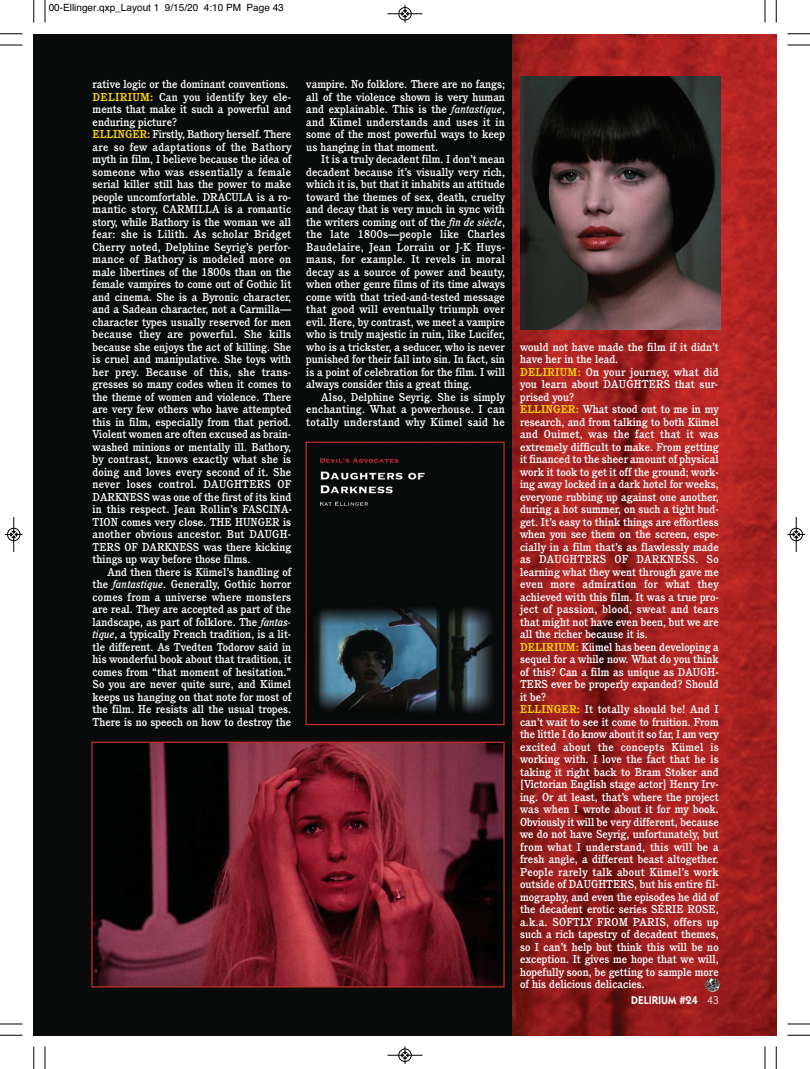
<style>
.page{position:relative;width:810px;height:1069px;background:#fff}
.page>*{position:absolute;margin:0;border:0;box-sizing:border-box;transform-origin:0 0}
.t1{font:500 11.25px/12.5px "Cushing";color:#fff;text-align:justify}
.t2{font:600 11.25px "Itc Kabel";color:#fff}
.t3{font:10px "Helvetica";color:#000}
.s1{font-weight:700;color:#f6d00d}
.s2{font-style:italic}
.s3{font-weight:400}
</style>
<div class="page">
<div style="left:34px;top:35px;width:478px;height:1000px;background:#090b0b"></div>
<img style="left:512px;top:35px;width:264px;height:1000px">
<img style="left:93px;top:743px;width:410px;height:242px">
<div style="left:91px;top:741px;width:414px;height:246px;border:1px solid #c03026"></div>
<img style="left:308px;top:443px;width:195px;height:280px">
<div style="left:306px;top:441px;width:199px;height:284px;border:1px solid #c03026"></div>
<img style="left:521px;top:77px;width:199px;height:252px">
<img style="left:705px;top:977px;width:15px;height:15px">
<svg style="left:45px;top:0;width:1px;height:22px"></svg>
<svg style="left:0;top:45px;width:22px;height:1px"></svg>
<svg style="left:765px;top:0;width:1px;height:22px"></svg>
<svg style="left:788px;top:45px;width:22px;height:1px"></svg>
<svg style="left:45px;top:1046px;width:1px;height:23px"></svg>
<svg style="left:0;top:1023px;width:22px;height:2px"></svg>
<svg style="left:765px;top:1046px;width:1px;height:23px"></svg>
<svg style="left:788px;top:1023px;width:22px;height:2px"></svg>
<svg style="left:33px;top:0;width:2px;height:22px"></svg>
<svg style="left:0;top:33px;width:22px;height:2px"></svg>
<svg style="left:776px;top:0;width:1px;height:22px"></svg>
<svg style="left:788px;top:33px;width:22px;height:2px"></svg>
<svg style="left:33px;top:1046px;width:2px;height:23px"></svg>
<svg style="left:0;top:1035px;width:22px;height:1px"></svg>
<svg style="left:776px;top:1046px;width:1px;height:23px"></svg>
<svg style="left:788px;top:1035px;width:22px;height:1px"></svg>
<div style="left:398px;top:7px;width:14px;height:13px;border:1px solid #fff;border-radius:50%"></div>
<hr style="left:388px;top:14px;width:34px;height:1px;background:#000">
<div style="left:399px;top:7px;width:12px;height:13px;border:1px solid #000;border-radius:50%"></div>
<svg style="left:402px;top:5px;width:6px;height:17px"></svg>
<div style="left:398px;top:1048px;width:14px;height:14px;border:1px solid #fff;border-radius:50%"></div>
<hr style="left:388px;top:1055px;width:34px;height:1px;background:#000">
<div style="left:399px;top:1049px;width:12px;height:12px;border:1px solid #000;border-radius:50%"></div>
<svg style="left:402px;top:1046px;width:6px;height:18px"></svg>
<hr style="left:14px;top:517px;width:1px;height:35px;background:#000">
<div style="left:7px;top:528px;width:13px;height:13px;border:1px solid #000;border-radius:50%"></div>
<svg style="left:5px;top:531px;width:17px;height:7px"></svg>
<hr style="left:796px;top:517px;width:1px;height:35px;background:#000">
<div style="left:790px;top:528px;width:13px;height:13px;border:1px solid #000;border-radius:50%"></div>
<svg style="left:788px;top:531px;width:17px;height:7px"></svg>
<p class="t3" style="left:49px;top:2px;width:237px">00-Ellinger.qxp_Layout 1 9/15/20 4:10 PM Page 43</p>
<p class="t1" style="left:93px;top:79px;width:201px;text-align:left">rative logic or the dominant conventions.<br><span class="s1">DELIRIUM:</span> Can you identify key ele&shy;ments that make it such a powerful and enduring picture?<br><span class="s1">ELLINGER:</span> Firstly, Bathory herself. There are so few adaptations of the Batho ry myth in film, I believe because the idea of someone who was essentially a female serial killer still has the power to make people uncomfortable. DRACULA is a ro - man tic story, CARMILLA is a romantic story, while Bathory is the woman we all fear: she is Lilith. As scholar Bridget Cherry noted, Delphine Seyrig’s perfor&shy;mance of Bathory is modeled more on male libertines of the 1800s than on the female vampires to come out of Gothic lit and cinema. She is a Byronic character, and a Sadean character, not a Carmilla— character types usually reserved for men because they are powerful. She kills because she enjoys the act of killing. She is cruel and manipulative. She toys with her prey. Because of this, she trans&shy;gresses so many codes when it comes to the theme of wom en and violence. There are very few others who have attempted this in film, especially from that period.<br>Violent women are often excused as brain&shy;washed minions or mentally ill. Bathory, by contrast, knows exactly what she is doing and loves every second of it. She never loses control. DAUGHTERS OF DARKNESS was one of the first of its kind in this respect. Jean Rollin’s FASCINA-TION comes very close. THE HUNGER is another obvious ancestor. But DAUGH-TERS OF DARKNESS was there kicking things up way before those films.</p>
<p class="t1" style="left:93px;top:566px;width:200px;text-indent:15px">And then there is Kümel’s handling of the <span class="s2">fantastique</span>. Generally, Gothic horror comes from a universe where monsters are real. They are accepted as part of the landscape, as part of folklore. The <span class="s2">fantas&shy;tique</span>, a typically French tradition, is a lit&shy;tle different. As Tvedten Todorov said in his wonderful book about that tradition, it comes from “that moment of hesitation.” So you are never quite sure, and Kümel keeps us hanging on that note for most of the film. He resists all the usual tropes.<br>There is no speech on how to destroy the</p>
<p class="t1" style="left:306px;top:79px;width:200px">vampire. No folklore. There are no fangs; all of the violence shown is very human and explainable. This is the <span class="s2">fantastique</span>, and Kümel understands and uses it in some of the most powerful ways to keep us hanging in that moment.</p>
<p class="t1" style="left:306px;top:154px;width:200px;text-indent:15px">It is a truly decadent film. I don’t mean decadent because it’s visually very rich, which it is, but that it inhabits an attitude toward the themes of sex, death, cruelty and decay that is very much in sync with the writers coming out of the <span class="s2">fin de siècle</span>, the late 1800s—people like Charles Baudelaire, Jean Lorrain or J-K Huys&shy;mans, for example. It revels in moral decay as a source of power and beauty, when other genre films of its time always come with that tried-and-tested message that good will eventually triumph over evil. Here, by contrast, we meet a vampire who is truly majestic in ruin, like Lucifer, who is a trickster, a seducer, who is never punished for their fall into sin. In fact, sin is a point of celebration for the film. I will always consider this a great thing.</p>
<p class="t1" style="left:306px;top:391px;width:200px;text-indent:15px">Also, Delphine Seyrig. She is simply enchanting. What a powerhouse. I can totally understand why Kümel said he</p>
<p class="t1" style="left:520px;top:341px;width:200px;text-align:left">would not have made the film if it didn’t have her in the lead.<br><span class="s1">DELIRIUM:</span> On your journey, what did you learn about DAUGHTERS that sur&shy;prised you?<br><span class="s1">ELLINGER:</span> What stood out to me in my research, and from talking to both Kümel and Ouimet, was the fact that it was extremely difficult to make. From getting it financed to the sheer amount of physical work it took to get it off the ground; work&shy;ing away locked in a dark hotel for weeks, everyone rubbing up against one another, during a hot summer, on such a tight bud&shy;get. It’s easy to think things are effortless when you see them on the screen, espe&shy;cially in a film that’s as flawlessly made as DAUGHTERS OF DARKNESS. So learning what they went through gave me even more admiration for what they achieved with this film. It was a true pro&shy;ject of passion, blood, sweat and tears that might not have even been, but we are all the richer because it is.<br><span class="s1">DELIRIUM:</span> Kümel has been developing a sequel for a while now. What do you think of this? Can a film as unique as DAUGH-TERS ever be properly expanded? Should it be?<br><span class="s1">ELLINGER:</span> It totally should be! And I can’t wait to see it come to fruition. From the little I do know about it so far, I am very excited about the concepts Kümel is working with. I love the fact that he is taking it right back to Bram Stoker and [Victorian English stage actor] Henry Irv&shy;ing. Or at least, that’s where the project was when I wrote about it for my book.<br>Obviously it will be very different, because we do not have Seyrig, unfortunately, but from what I un derstand, this will be a fresh angle, a different beast altogether.<br>People rarely talk about Kümel’s work outside of DAUGHTERS, but his entire fil&shy;mography, and even the episodes he did of the decadent erotic series SÉRIE ROSE, a.k.a. SOFTLY FROM PARIS, offers up such a rich tapestry of decadent themes, so I can’t help but think this will be no exception. It gives me hope that we will, hopefully soon, be getting to sample more of his delicious delicacies.</p>
<p class="t2" style="left:631px;top:996px;width:89px">DELIRIUM #24 <span class="s3">43</span></p>
</div>
